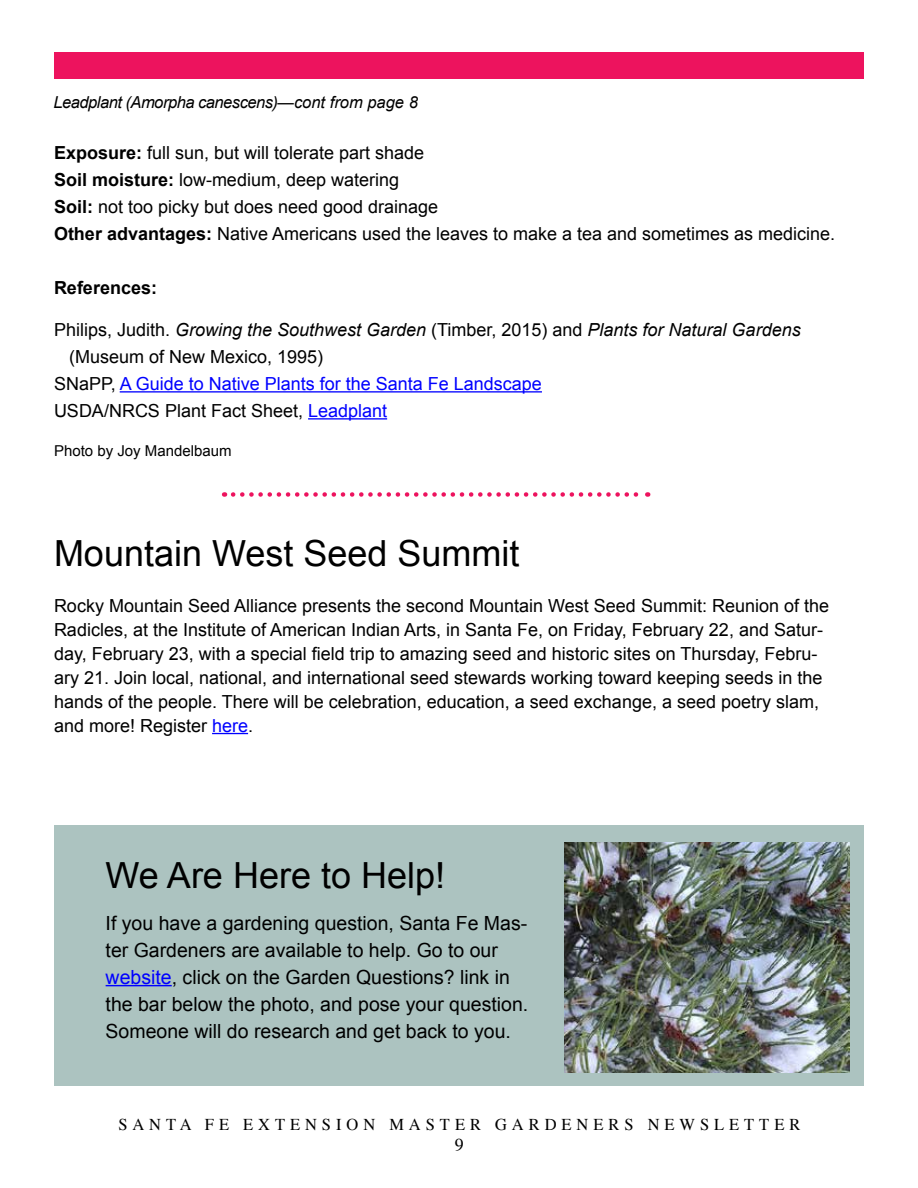
<style>
.page{position:relative;width:918px;height:1188px;background:#fff}
.page>*{position:absolute;margin:0;border:0;box-sizing:border-box;transform-origin:0 0}
.t1{font:36px "Arial";color:#000}
.t2{font:19.5px/27px "Arial";color:#000}
.t3{font:18px/24px "Arial";color:#000}
.t4{font:italic 18px "Arial";color:#000}
.t5{font:18px "Arial";color:#00f}
.t6{font:700 18px "Arial";color:#000}
.t7{font:18px "Times";color:#000}
.t8{font:16.5px "Times";letter-spacing:.3em;color:#000}
.t9{font:italic 16.5px "Arial";letter-spacing:-.03em;color:#000}
.t10{font:15px "Arial";color:#000}
.s1{font-weight:700}
.s2{font-style:normal}
.s3{color:#000}
.s4{color:#00f}
</style>
<div class="page">
<div style="left:54px;top:52px;width:809px;height:27px;background:#ed135e"></div>
<svg style="left:233px;top:492px;width:415px;height:5px"></svg>
<hr style="left:120px;top:391px;width:422px;height:2px;background:#00f">
<hr style="left:308px;top:418px;width:79px;height:2px;background:#00f">
<div style="left:54px;top:825px;width:810px;height:260px;background:#acc3c0"></div>
<hr style="left:106px;top:985px;width:66px;height:1px;background:#00f">
<img style="left:565px;top:842px;width:285px;height:230px">
<hr style="left:212px;top:733px;width:36px;height:1px;background:#00f">
<p class="t9" style="left:53px;top:92px;width:366px">Leadplant (Amorpha canescens)—cont from page 8</p>
<p class="t3" style="left:54px;top:139px;width:783px;line-height:27px"><span class="s1">Exposure:</span> full sun, but will tolerate part shade<br><span class="s1">Soil moisture:</span> low-medium, deep watering<br><span class="s1">Soil:</span> not too picky but does need good drainage<br><span class="s1">Other advantages:</span> Native Americans used the leaves to make a tea and sometimes as medicine.</p>
<p class="t6" style="left:54px;top:276px;width:105px">References:</p>
<p class="t4" style="left:54px;top:318px;width:748px"><span class="s2">Philips, Judith.</span> Growing the Southwest Garden <span class="s2">(Timber, 2015) and</span> Plants for Natural Gardens</p>
<p class="t3" style="left:69px;top:345px;width:256px">(Museum of New Mexico, 1995)</p>
<p class="t5" style="left:54px;top:372px;width:489px"><span class="s3">SNaPP,</span> A Guide to Native Plants for the Santa Fe Landscape</p>
<p class="t3" style="left:54px;top:399px;width:335px">USDA/NRCS Plant Fact Sheet, <span class="s4">Leadplant</span></p>
<p class="t10" style="left:54px;top:441px;width:179px">Photo by Joy Mandelbaum</p>
<h1 class="t1" style="left:54px;top:530px;width:467px">Mountain West Seed Summit</h1>
<p class="t3" style="left:54px;top:593px;width:777px">Rocky Mountain Seed Alliance presents the second Mountain West Seed Summit: Reunion of the Radicles, at the Institute of American Indian Arts, in Santa Fe, on Friday, February 22, and Satur&shy;day, February 23, with a special field trip to amazing seed and historic sites on Thursday, Febru&shy;ary 21. Join local, national, and international seed stewards working toward keeping seeds in the hands of the people. There will be celebration, education, a seed exchange, a seed poetry slam, and more! Register <span class="s4">here</span>.</p>
<h1 class="t1" style="left:106px;top:851px;width:341px">We Are Here to Help!</h1>
<p class="t2" style="left:106px;top:909px;width:424px">If you have a gardening question, Santa Fe Mas&shy;ter Gardeners are available to help. Go to our <span class="s4">website</span>, click on the Garden Questions? link in the bar below the photo, and pose your question.<br>Someone will do research and get back to you.</p>
<p class="t8" style="left:118px;top:1109px;width:684px">SANTA FE EXTENSION MASTER GARDENERS NEWSLETTER</p>
<p class="t7" style="left:455px;top:1128px;width:10px">9</p>
</div>
